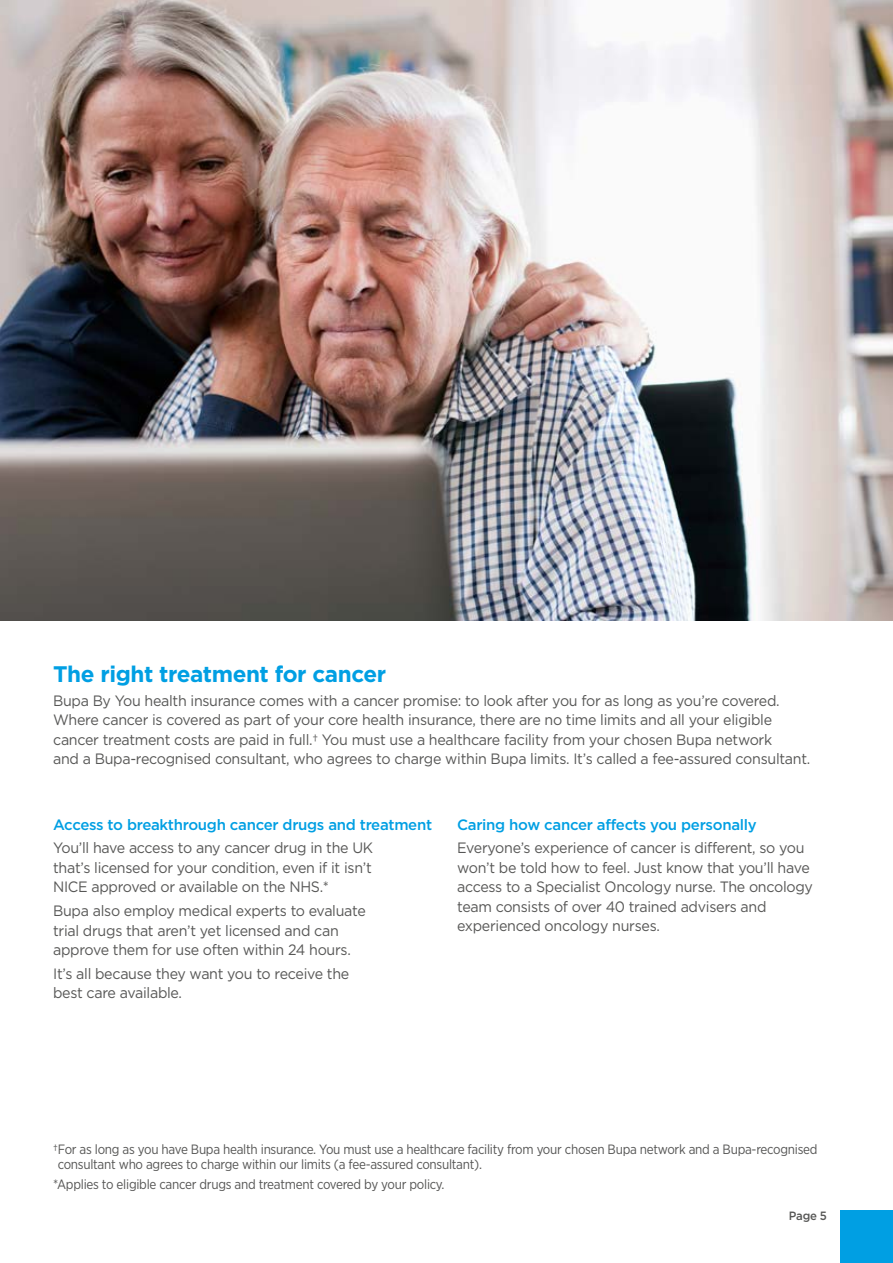
<style>
.page{position:relative;width:893px;height:1263px;background:#fff}
.page>*{position:absolute;margin:0;border:0;box-sizing:border-box;transform-origin:0 0}
.t1{font:700 22.5px "Gotham";letter-spacing:-.02em;color:#009fe3}
.t2{font:15px/19.5px "Gotham";letter-spacing:-.02em;color:#575756;scale:.95 1}
.t3{font:500 15px "Gotham";letter-spacing:-.02em;color:#009fe3}
.t4{font:13.5px/15px "Gotham Narrow";letter-spacing:-.02em;color:#575756}
.t5{font:500 12px "Gotham";color:#575756;scale:.95 1}
</style>
<div class="page">
<div style="left:840px;top:1210px;width:53px;height:53px;background:#009fe3"></div>
<img style="left:0;top:0;width:893px;height:621px">
<h1 class="t1" style="left:53px;top:661px;width:334px">The right treatment for cancer</h1>
<p class="t2" style="left:53px;top:690px;width:798px">Bupa By You health insurance comes with a cancer promise: to look after you for as long as you’re covered.<br>Where cancer is covered as part of your core health insurance, there are no time limits and all your eligible cancer treatment costs are paid in full.† You must use a healthcare facility from your chosen Bupa network<br>and a Bupa-recognised consultant, who agrees to charge within Bupa limits. It’s called a fee-assured consultant.</p>
<p class="t3" style="left:53px;top:816px;width:381px">Access to breakthrough cancer drugs and treatment</p>
<p class="t2" style="left:53px;top:838px;width:338px;text-align:justify">You’ll have access to any cancer drug in the UK that’s licensed for your condition, even if it isn’t NICE approved or available on the NHS.*</p>
<p class="t2" style="left:53px;top:901px;width:331px">Bupa also employ medical experts to evaluate trial drugs that aren’t yet licensed and can approve them for use often within 24 hours.</p>
<p class="t2" style="left:53px;top:964px;width:313px">It’s all because they want you to receive the best care available.</p>
<p class="t3" style="left:457px;top:816px;width:301px">Caring how cancer affects you personally</p>
<p class="t2" style="left:457px;top:838px;width:376px">Everyone’s experience of cancer is different, so you won’t be told how to feel. Just know that you’ll have access to a Specialist Oncology nurse. The oncology team consists of over 40 trained advisers and experienced oncology nurses.</p>
<p class="t4" style="left:58px;top:1142px;width:761px;text-indent:-5px">†For as long as you have Bupa health insurance. You must use a healthcare facility from your chosen Bupa network and a Bupa-recognised consultant who agrees to charge within our limits (a fee-assured consultant).</p>
<p class="t4" style="left:53px;top:1176px;width:393px">*Applies to eligible cancer drugs and treatment covered by your policy.</p>
<p class="t5" style="left:789px;top:1209px;width:42px">Page 5</p>
</div>
